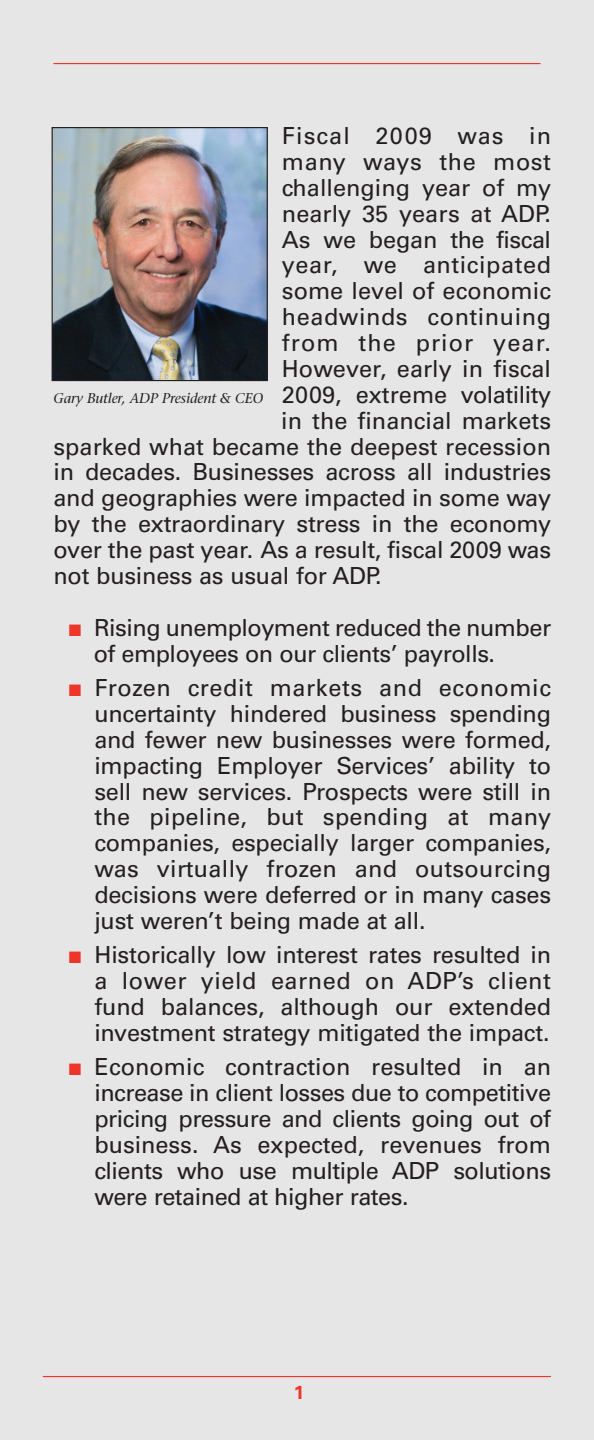
<style>
.page{position:relative;width:594px;height:1440px;background:#fff}
.page>*{position:absolute;margin:0;border:0;box-sizing:border-box;transform-origin:0 0}
.t1{font:23.6px/25.8px "Univers+DEBBII";letter-spacing:-.01em;color:#231f20;text-align:justify}
.t2{font:23.6px "Univers+DEBBII";letter-spacing:.02em;color:#231f20}
.t3{font:23.6px "Univers+DEBBII";letter-spacing:.045em;color:#231f20}
.t4{font:23.6px "Univers+DEBBII";letter-spacing:.025em;color:#231f20}
.t5{font:18.8px "Univers Bold+NCLTYL";color:#ee3529}
.t6{font:14.2px "Stone Serif Italic+VLZXCK";letter-spacing:-.01em;color:#231f20}
.s1{color:#ee3529}
</style>
<div class="page">
<hr style="left:593px;top:0;width:1px;height:1440px;background:#000">
<div style="left:1px;top:0;width:592px;height:1440px;background:#e6e6e6"></div>
<hr style="left:53px;top:63px;width:488px;height:1px;background:#ee3529">
<hr style="left:43px;top:1376px;width:508px;height:1px;background:#ee3529">
<img style="left:54px;top:129px;width:212px;height:250px">
<div style="left:52px;top:127px;width:216px;height:254px;border:1px solid #231f20"></div>
<p class="t3" style="left:282px;top:127px;width:271px">Fiscal 2009 was in</p>
<p class="t4" style="left:282px;top:153px;width:271px">many ways the most</p>
<p class="t1" style="left:282px;top:177px;width:271px">challenging year of my</p>
<p class="t1" style="left:282px;top:202px;width:271px">nearly 35 years at ADP.</p>
<p class="t1" style="left:282px;top:228px;width:271px">As we began the fiscal</p>
<p class="t2" style="left:282px;top:256px;width:271px">year, we anticipated</p>
<p class="t1" style="left:282px;top:280px;width:271px">some level of economic</p>
<p class="t2" style="left:282px;top:308px;width:271px">headwinds continuing</p>
<p class="t3" style="left:282px;top:334px;width:271px">from the prior year.</p>
<p class="t1" style="left:282px;top:358px;width:271px">However, early in fiscal</p>
<p class="t1" style="left:282px;top:384px;width:271px">2009, extreme volatility</p>
<p class="t1" style="left:281px;top:410px;width:272px">in the financial markets</p>
<p class="t1" style="left:53px;top:435px;width:499px">sparked what became the deepest recession</p>
<p class="t1" style="left:53px;top:461px;width:499px">in decades. Businesses across all industries</p>
<p class="t1" style="left:53px;top:487px;width:499px">and geographies were impacted in some way</p>
<p class="t1" style="left:53px;top:513px;width:499px">by the extraordinary stress in the economy</p>
<p class="t1" style="left:53px;top:539px;width:499px">over the past year. As a result, fiscal 2009 was</p>
<p class="t1" style="left:53px;top:565px;width:330px">not business as usual for ADP.</p>
<p class="t1" style="left:94px;top:617px;width:459px;text-indent:-25px"><span class="s1">■</span> Rising unemployment reduced the number of employees on our clients’ payrolls.</p>
<p class="t1" style="left:94px;top:677px;width:458px;text-indent:-26px"><span class="s1">■</span> Frozen credit markets and economic uncertainty hindered business spending and fewer new businesses were formed, impacting Employer Services’ ability to sell new services. Prospects were still in the pipeline, but spending at many companies, especially larger companies, was virtually frozen and outsourcing decisions were deferred or in many cases just weren’t being made at all.</p>
<p class="t1" style="left:94px;top:944px;width:458px;text-indent:-26px"><span class="s1">■</span> Historically low interest rates resulted in a lower yield earned on ADP’s client fund balances, although our extended investment strategy mitigated the impact.</p>
<p class="t1" style="left:94px;top:1056px;width:458px;text-indent:-26px"><span class="s1">■</span> Economic contraction resulted in an increase in client losses due to competitive pricing pressure and clients going out of business. As expected, revenues from clients who use multiple ADP solutions were retained at higher rates.</p>
<p class="t6" style="left:53px;top:393px;width:211px">Gary Butler, ADP President &amp; CEO</p>
<p class="t5" style="left:294px;top:1386px;width:12px">1</p>
</div>
